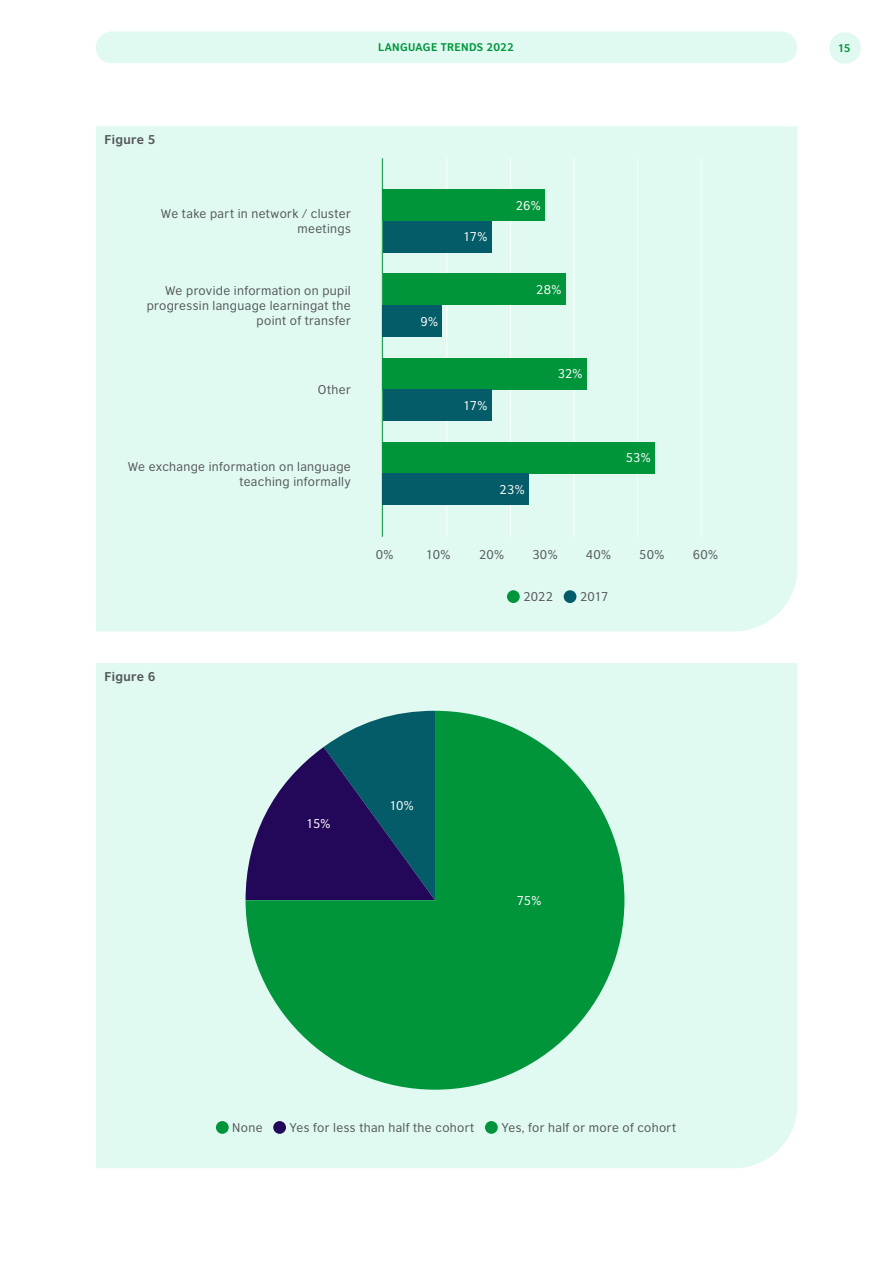
<style>
.page{position:relative;width:893px;height:1263px;background:#fff}
.page>*{position:absolute;margin:0;border:0;box-sizing:border-box;transform-origin:0 0}
.BODY_COPY{font:12px/15px "British Council Sans";letter-spacing:.03em;color:#54565a;text-align:right}
.t1{font:12px "British Council Sans";letter-spacing:-.015em;color:#fff}
.BODY_COPY-2{font:700 12px "British Council Sans";letter-spacing:.03em;color:#54565a}
.t2{font:700 10.5px "British Council Sans";letter-spacing:.03em;color:#00953b}
</style>
<div class="page">
<div style="left:96px;top:32px;width:701px;height:31px;background:#e0faf1;border-radius:16px"></div>
<div style="left:829px;top:32px;width:32px;height:32px;background:#e0faf1;border-radius:50%"></div>
<div style="left:96px;top:126px;width:702px;height:505px;background:#e0faf1"></div>
<div style="left:96px;top:663px;width:702px;height:505px;background:#e0faf1"></div>
<hr style="left:382px;top:158px;width:1px;height:379px;background:#00953b">
<hr style="left:446px;top:158px;width:1px;height:379px;background:#fff">
<hr style="left:510px;top:158px;width:1px;height:379px;background:#fff">
<hr style="left:574px;top:158px;width:1px;height:379px;background:#fff">
<hr style="left:637px;top:158px;width:1px;height:379px;background:#fff">
<hr style="left:701px;top:158px;width:1px;height:379px;background:#fff">
<div style="left:507px;top:590px;width:13px;height:13px;background:#00953b;border-radius:50%"></div>
<div style="left:564px;top:590px;width:12px;height:13px;background:#035c67;border-radius:50%"></div>
<div style="left:383px;top:189px;width:162px;height:32px;background:#00953b"></div>
<div style="left:383px;top:274px;width:183px;height:31px;background:#00953b"></div>
<div style="left:383px;top:358px;width:204px;height:31px;background:#00953b"></div>
<div style="left:383px;top:442px;width:272px;height:32px;background:#00953b"></div>
<div style="left:383px;top:221px;width:109px;height:32px;background:#035c67"></div>
<div style="left:383px;top:305px;width:59px;height:32px;background:#035c67"></div>
<div style="left:383px;top:389px;width:109px;height:32px;background:#035c67"></div>
<div style="left:383px;top:474px;width:146px;height:31px;background:#035c67"></div>
<svg style="left:246px;top:711px;width:378px;height:379px;background:#349568"></svg>
<div style="left:216px;top:1121px;width:13px;height:13px;background:#00953b;border-radius:50%"></div>
<div style="left:273px;top:1121px;width:13px;height:13px;background:#23085a;border-radius:50%"></div>
<div style="left:485px;top:1121px;width:13px;height:13px;background:#00953b;border-radius:50%"></div>
<p class="t2" style="left:378px;top:38px;width:137px">LANGUAGE TRENDS 2022</p>
<p class="t2" style="left:838px;top:39px;width:14px">15</p>
<p class="BODY_COPY-2" style="left:104px;top:129px;width:53px">Figure 5</p>
<p class="BODY_COPY" style="left:161px;top:205px;width:191px">We take part in network / cluster meetings</p>
<p class="BODY_COPY" style="left:147px;top:282px;width:206px">We provide information on pupil progressin language learningat the point of transfer</p>
<p class="BODY_COPY" style="left:318px;top:381px;width:34px">Other</p>
<p class="BODY_COPY" style="left:128px;top:458px;width:225px">We exchange information on language teaching informally</p>
<p class="t1" style="left:463px;top:227px;width:26px">17%</p>
<p class="t1" style="left:420px;top:311px;width:19px">9%</p>
<p class="t1" style="left:463px;top:395px;width:26px">17%</p>
<p class="t1" style="left:516px;top:195px;width:26px">26%</p>
<p class="t1" style="left:536px;top:280px;width:27px">28%</p>
<p class="t1" style="left:558px;top:364px;width:26px">32%</p>
<p class="t1" style="left:500px;top:480px;width:27px">23%</p>
<p class="t1" style="left:626px;top:448px;width:26px">53%</p>
<p class="BODY_COPY" style="left:376px;top:546px;width:19px">0%</p>
<p class="BODY_COPY" style="left:426px;top:546px;width:26px">10%</p>
<p class="BODY_COPY" style="left:479px;top:546px;width:27px">20%</p>
<p class="BODY_COPY" style="left:532px;top:546px;width:27px">30%</p>
<p class="BODY_COPY" style="left:586px;top:546px;width:27px">40%</p>
<p class="BODY_COPY" style="left:639px;top:546px;width:27px">50%</p>
<p class="BODY_COPY" style="left:693px;top:546px;width:27px">60%</p>
<p class="BODY_COPY" style="left:523px;top:588px;width:31px">2022</p>
<p class="BODY_COPY" style="left:580px;top:588px;width:30px">2017</p>
<p class="BODY_COPY-2" style="left:104px;top:665px;width:53px">Figure 6</p>
<p class="t1" style="left:306px;top:814px;width:26px">15%</p>
<p class="t1" style="left:389px;top:796px;width:26px">10%</p>
<p class="t1" style="left:517px;top:890px;width:26px">75%</p>
<p class="BODY_COPY" style="left:232px;top:1119px;width:32px">None</p>
<p class="BODY_COPY" style="left:290px;top:1119px;width:186px">Yes for less than half the cohort</p>
<p class="BODY_COPY" style="left:501px;top:1119px;width:176px">Yes, for half or more of cohort</p>
</div>
